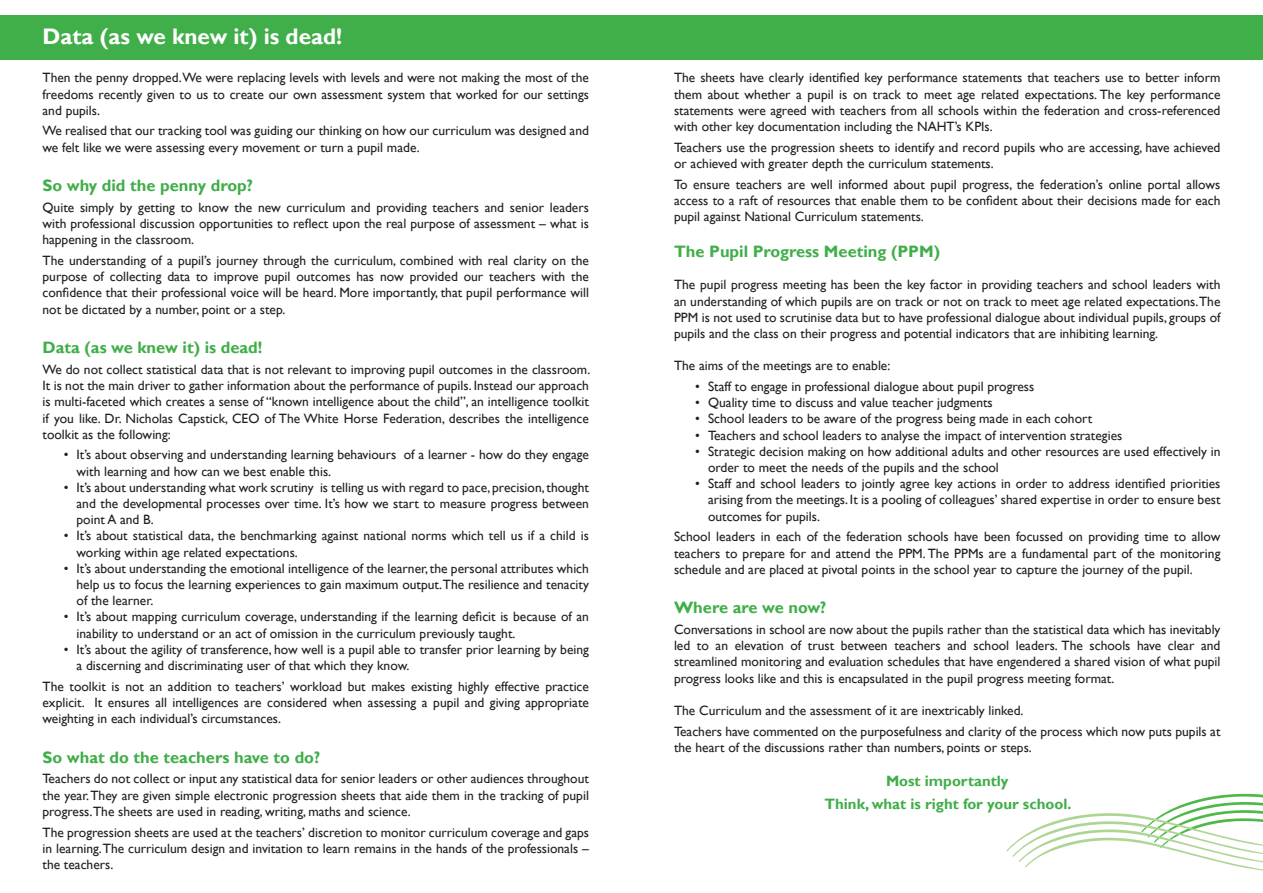
<style>
.page{position:relative;width:1263px;height:893px;background:#fff}
.page>*{position:absolute;margin:0;border:0;box-sizing:border-box;transform-origin:0 0}
.t1{font:700 22.5px "Gill Sans";color:#fff}
.t2{font:700 16.5px "Gill Sans";color:#40ae49}
.t3{font:700 15px/22.5px "Gill Sans";color:#40ae49;text-align:center}
.t4{font:13.5px/16.2px "Gill Sans";color:#231f20;text-align:justify}
</style>
<div class="page">
<svg style="left:1006px;top:794px;width:257px;height:77px"></svg>
<div style="left:0;top:15px;width:1263px;height:45px;background:#40ae49"></div>
<h1 class="t1" style="left:43px;top:23px;width:301px">Data (as we knew it) is dead!</h1>
<p class="t4" style="left:43px;top:70px;width:548px">Then the penny dropped. We were replacing levels with levels and were not making the most of the freedoms recently given to us to create our own assessment system that worked for our settings and pupils.</p>
<p class="t4" style="left:43px;top:123px;width:548px">We realised that our tracking tool was guiding our thinking on how our curriculum was designed and we felt like we were assessing every movement or turn a pupil made.</p>
<p class="t2" style="left:43px;top:176px;width:212px">So why did the penny drop?</p>
<p class="t4" style="left:43px;top:200px;width:548px">Quite simply by getting to know the new curriculum and providing teachers and senior leaders with professional discussion opportunities to reflect upon the real purpose of assessment – what is happening in the classroom.</p>
<p class="t4" style="left:43px;top:253px;width:548px">The understanding of a pupil’s journey through the curriculum, combined with real clarity on the purpose of collecting data to improve pupil outcomes has now provided our teachers with the confidence that their professional voice will be heard. More importantly, that pupil performance will not be dictated by a number, point or a step.</p>
<p class="t2" style="left:43px;top:338px;width:221px">Data (as we knew it) is dead!</p>
<p class="t4" style="left:43px;top:362px;width:549px">We do not collect statistical data that is not relevant to improving pupil outcomes in the classroom.<br>It is not the main driver to gather information about the performance of pupils. Instead our approach is multi-faceted which creates a sense of “known intelligence about the child”, an intelligence toolkit if you like. Dr. Nicholas Capstick, CEO of The White Horse Federation, describes the intelligence toolkit as the following:</p>
<p class="t4" style="left:77px;top:447px;width:514px;text-indent:-13px">• It’s about observing and understanding learning behaviours of a learner - how do they engage with learning and how can we best enable this.</p>
<p class="t4" style="left:77px;top:479px;width:514px;text-indent:-13px">• It’s about understanding what work scrutiny is telling us with regard to pace, precision, thought and the developmental processes over time. It’s how we start to measure progress between point A and B.</p>
<p class="t4" style="left:77px;top:528px;width:514px;text-indent:-13px">• It’s about statistical data, the benchmarking against national norms which tell us if a child is working within age related expectations.</p>
<p class="t4" style="left:77px;top:560px;width:514px;text-indent:-13px">• It’s about understanding the emotional intelligence of the learner, the personal attributes which help us to focus the learning experiences to gain maximum output.The resilience and tenacity of the learner.</p>
<p class="t4" style="left:77px;top:609px;width:514px;text-indent:-13px">• It’s about mapping curriculum coverage, understanding if the learning deficit is because of an inability to understand or an act of omission in the curriculum previously taught.</p>
<p class="t4" style="left:77px;top:641px;width:514px;text-indent:-13px">• It’s about the agility of transference, how well is a pupil able to transfer prior learning by being a discerning and discriminating user of that which they know.</p>
<p class="t4" style="left:43px;top:678px;width:548px">The toolkit is not an addition to teachers’ workload but makes existing highly effective practice explicit. It ensures all intelligences are considered when assessing a pupil and giving appropriate weighting in each individual’s circumstances.</p>
<p class="t2" style="left:43px;top:747px;width:279px">So what do the teachers have to do?</p>
<p class="t4" style="left:43px;top:771px;width:548px">Teachers do not collect or input any statistical data for senior leaders or other audiences throughout the year. They are given simple electronic progression sheets that aide them in the tracking of pupil progress.The sheets are used in reading, writing, maths and science.</p>
<p class="t4" style="left:43px;top:824px;width:548px">The progression sheets are used at the teachers’ discretion to monitor curriculum coverage and gaps in learning. The curriculum design and invitation to learn remains in the hands of the professionals – the teachers.</p>
<p class="t4" style="left:674px;top:70px;width:548px">The sheets have clearly identified key performance statements that teachers use to better inform them about whether a pupil is on track to meet age related expectations. The key performance statements were agreed with teachers from all schools within the federation and cross-referenced with other key documentation including the NAHT’s KPIs.</p>
<p class="t4" style="left:674px;top:139px;width:548px">Teachers use the progression sheets to identify and record pupils who are accessing, have achieved or achieved with greater depth the curriculum statements.</p>
<p class="t4" style="left:674px;top:176px;width:548px">To ensure teachers are well informed about pupil progress, the federation’s online portal allows access to a raft of resources that enable them to be confident about their decisions made for each pupil against National Curriculum statements.</p>
<p class="t2" style="left:674px;top:241px;width:268px">The Pupil Progress Meeting (PPM)</p>
<p class="t4" style="left:674px;top:277px;width:548px">The pupil progress meeting has been the key factor in providing teachers and school leaders with an understanding of which pupils are on track or not on track to meet age related expectations.The PPM is not used to scrutinise data but to have professional dialogue about individual pupils, groups of pupils and the class on their progress and potential indicators that are inhibiting learning.</p>
<p class="t4" style="left:674px;top:358px;width:218px">The aims of the meetings are to enable:</p>
<p class="t4" style="left:695px;top:379px;width:341px">• Staff to engage in professional dialogue about pupil progress</p>
<p class="t4" style="left:695px;top:395px;width:299px">• Quality time to discuss and value teacher judgments</p>
<p class="t4" style="left:695px;top:411px;width:398px">• School leaders to be aware of the progress being made in each cohort</p>
<p class="t4" style="left:695px;top:427px;width:429px">• Teachers and school leaders to analyse the impact of intervention strategies</p>
<p class="t4" style="left:708px;top:443px;width:514px;text-indent:-13px">• Strategic decision making on how additional adults and other resources are used effectively in order to meet the needs of the pupils and the school</p>
<p class="t4" style="left:708px;top:476px;width:514px;text-indent:-13px">• Staff and school leaders to jointly agree key actions in order to address identified priorities arising from the meetings. It is a pooling of colleagues’ shared expertise in order to ensure best outcomes for pupils.</p>
<p class="t4" style="left:674px;top:529px;width:548px">School leaders in each of the federation schools have been focussed on providing time to allow teachers to prepare for and attend the PPM. The PPMs are a fundamental part of the monitoring schedule and are placed at pivotal points in the school year to capture the journey of the pupil.</p>
<p class="t2" style="left:674px;top:598px;width:154px">Where are we now?</p>
<p class="t4" style="left:674px;top:622px;width:548px">Conversations in school are now about the pupils rather than the statistical data which has inevitably led to an elevation of trust between teachers and school leaders. The schools have clear and streamlined monitoring and evaluation schedules that have engendered a shared vision of what pupil progress looks like and this is encapsulated in the pupil progress meeting format.</p>
<p class="t4" style="left:674px;top:700px;width:548px;line-height:20.7px">The Curriculum and the assessment of it are inextricably linked.<br>Teachers have commented on the purposefulness and clarity of the process which now puts pupils at</p>
<p class="t4" style="left:674px;top:740px;width:359px">the heart of the discussions rather than numbers, points or steps.</p>
<p class="t3" style="left:824px;top:770px;width:249px">Most importantly<br>Think, what is right for your school.</p>
</div>
